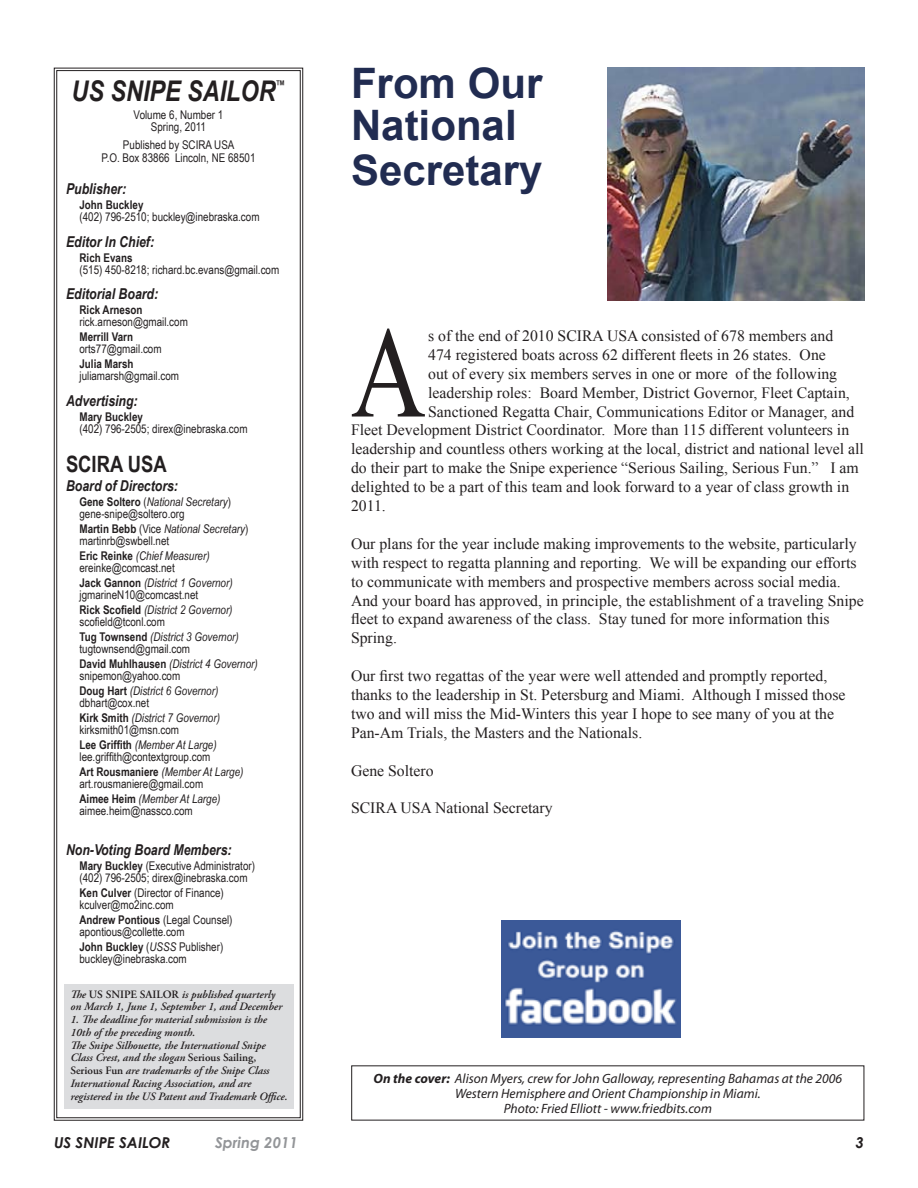
<style>
.page{position:relative;width:918px;height:1188px;background:#fff}
.page>*{position:absolute;margin:0;border:0;box-sizing:border-box;transform-origin:0 0}
.t1{font:129.9px "Times New Roman";color:#231f20;scale:.8 1}
.t2{font:700 42px/43.5px "Arial";color:#212c51}
.t3{font:italic 700 28.5px "Arial Narrow";color:#231f20}
.t4{font:700 22.5px "Arial Narrow";color:#231f20}
.t5{font:15.75px/18.9px "Times New Roman";color:#231f20}
.t6{font:italic 700 15px "Arial Narrow";color:#231f20}
.t7{font:italic 700 15px "Century Gothic";color:#231f20}
.t8{font:italic 700 15px "Century Gothic";color:#939598}
.t9{font:italic 13.5px/15px "Myriad Pro";color:#231f20;text-align:center}
.t10{font:12px/12px "Arial Narrow";color:#231f20}
.t11{font:italic 12px/12px "Arial Narrow";color:#231f20}
.t12{font:700 12px "Arial Narrow";color:#231f20}
.t13{font:italic 700 12px "Arial Narrow";color:#231f20}
.t14{font:italic 600 11.25px/12.8px "Adobe Garamond Pro";color:#231f20}
.s1{font-weight:700}
.s2{font-style:italic}
.s3{font-weight:700;font-style:normal}
.s4{font-style:normal}
</style>
<div class="page">
<svg style="left:54px;top:68px;width:249px;height:1053px"></svg>
<div style="left:56px;top:70px;width:245px;height:1048px;border:1px solid #231f20"></div>
<div style="left:64px;top:984px;width:230px;height:124px;background:#dcdddf"></div>
<img style="left:501px;top:921px;width:180px;height:117px">
<img style="left:608px;top:68px;width:256px;height:233px">
<h3 class="t3" style="left:72px;top:69px;width:205px">US SNIPE SAILOR</h3>
<p class="t13" style="left:276px;top:75px;width:11px">™</p>
<p class="t10" style="left:134px;top:108px;width:91px;text-align:center">Volume 6, Number 1<br>Spring, 2011</p>
<p class="t10" style="left:101px;top:137px;width:156px;line-height:13.5px;text-align:center">Published by SCIRA USA<br>P.O. Box 83866 Lincoln, NE 68501</p>
<p class="t6" style="left:66px;top:178px;width:62px">Publisher:</p>
<p class="t12" style="left:80px;top:196px;width:65px">John Buckley</p>
<p class="t10" style="left:80px;top:211px;width:182px">(402) 796-2510; buckley@inebraska.com</p>
<p class="t6" style="left:66px;top:230px;width:90px">Editor In Chief:</p>
<p class="t12" style="left:80px;top:249px;width:55px">Rich Evans</p>
<p class="t10" style="left:80px;top:263px;width:201px">(515) 450-8218; richard.bc.evans@gmail.com</p>
<p class="t6" style="left:66px;top:283px;width:94px">Editorial Board:</p>
<p class="t12" style="left:80px;top:301px;width:65px">Rick Arneson</p>
<p class="t10" style="left:80px;top:316px;width:110px">rick.arneson@gmail.com</p>
<p class="t12" style="left:80px;top:328px;width:55px">Merrill Varn</p>
<p class="t10" style="left:80px;top:343px;width:84px">orts77@gmail.com</p>
<p class="t12" style="left:80px;top:355px;width:56px">Julia Marsh</p>
<p class="t10" style="left:80px;top:370px;width:101px">juliamarsh@gmail.com</p>
<p class="t6" style="left:66px;top:389px;width:73px">Advertising:</p>
<p class="t12" style="left:80px;top:408px;width:65px">Mary Buckley</p>
<p class="t10" style="left:80px;top:422px;width:170px">(402) 796-2505; direx@inebraska.com</p>
<h3 class="t4" style="left:66px;top:447px;width:102px">SCIRA USA</h3>
<p class="t6" style="left:66px;top:474px;width:114px">Board of Directors:</p>
<p class="t10" style="left:79px;top:495px;width:153px"><span class="s1">Gene Soltero</span> (<span class="s2">National Secretary</span>) gene-snipe@soltero.org</p>
<p class="t10" style="left:80px;top:522px;width:170px"><span class="s1">Martin Bebb</span> (Vice <span class="s2">National Secretary</span>) martinrb@swbell.net</p>
<p class="t10" style="left:79px;top:549px;width:132px"><span class="s1">Eric Reinke</span> <span class="s2">(Chief Measurer) </span>ereinke@comcast.net</p>
<p class="t10" style="left:80px;top:576px;width:155px"><span class="s1">Jack Gannon</span> <span class="s2">(District 1 Governor) </span>jgmarineN10@comcast.net</p>
<p class="t11" style="left:80px;top:603px;width:155px"><span class="s3">Rick Scofield</span> (District 2 Governor) <span class="s4">scofield@tconl.com</span></p>
<p class="t10" style="left:80px;top:630px;width:161px"><span class="s1">Tug Townsend</span> <span class="s2">(District 3 Governor) </span>tugtownsend@gmail.com</p>
<p class="t11" style="left:80px;top:657px;width:180px"><span class="s3">David Muhlhausen</span> (District 4 Governor) <span class="s4">snipemon@yahoo.com</span></p>
<p class="t11" style="left:80px;top:684px;width:140px"><span class="s3">Doug Hart</span> (District 6 Governor) <span class="s4">dbhart@cox.net</span></p>
<p class="t11" style="left:79px;top:711px;width:142px"><span class="s3">Kirk Smith</span> (District 7 Governor) <span class="s4">kirksmith01@msn.com</span></p>
<p class="t10" style="left:80px;top:738px;width:139px"><span class="s1">Lee Griffith</span> <span class="s2">(Member At Large) </span>lee.griffith@contextgroup.com</p>
<p class="t10" style="left:80px;top:765px;width:165px"><span class="s1">Art Rousmaniere</span> <span class="s2">(Member At Large) </span>art.rousmaniere@gmail.com</p>
<p class="t10" style="left:79px;top:792px;width:142px"><span class="s1">Aimee Heim</span> <span class="s2">(Member At Large) </span>aimee.heim@nassco.com</p>
<p class="t6" style="left:66px;top:838px;width:167px">Non-Voting Board Members:</p>
<p class="t10" style="left:80px;top:859px;width:177px"><span class="s1">Mary Buckley</span> (Executive Administrator) (402) 796-2505; direx@inebraska.com</p>
<p class="t10" style="left:79px;top:886px;width:146px"><span class="s1">Ken Culver</span> (Director of Finance) kculver@mo2inc.com</p>
<p class="t10" style="left:79px;top:913px;width:155px"><span class="s1">Andrew Pontious</span> (Legal Counsel) apontious@collette.com</p>
<p class="t10" style="left:80px;top:940px;width:145px"><span class="s1">John Buckley</span> (<span class="s2">USSS</span> Publisher) buckley@inebraska.com</p>
<p class="t14" style="left:70px;top:988px;width:213px">The <span class="s4">US SNIPE SAILOR</span> is published quarterly on March 1, June 1, September 1, and December</p>
<p class="t14" style="left:70px;top:1014px;width:219px">1. The deadline for material submission is the 10th of the preceding month.<br>The Snipe Silhouette, the International Snipe Class Crest, and the slogan <span class="s4">Serious Sailing, Serious Fun</span> are trademarks of the Snipe Class International Racing Association, and are registered in the US Patent and Trademark Office.</p>
<p class="t7" style="left:54px;top:1131px;width:118px">US SNIPE SAILOR</p>
<p class="t8" style="left:215px;top:1131px;width:84px">Spring 2011</p>
<h2 class="t2" style="left:351px;top:63px;width:193px">From Our<br>National<br>Secretary</h2>
<h1 class="t1" style="left:351px;top:286px;width:95px">A</h1>
<p class="t5" style="left:428px;top:326px;width:407px">s of the end of 2010 SCIRA USA consisted of 678 members and</p>
<p class="t5" style="left:428px;top:345px;width:399px">474 registered boats across 62 different fleets in 26 states. One</p>
<p class="t5" style="left:428px;top:364px;width:410px">out of every six members serves in one or more of the following</p>
<p class="t5" style="left:428px;top:383px;width:423px">leadership roles: Board Member, District Governor, Fleet Captain,</p>
<p class="t5" style="left:428px;top:402px;width:428px">Sanctioned Regatta Chair, Communications Editor or Manager, and</p>
<p class="t5" style="left:351px;top:420px;width:500px">Fleet Development District Coordinator. More than 115 different volunteers in</p>
<p class="t5" style="left:351px;top:439px;width:514px">leadership and countless others working at the local, district and national level all</p>
<p class="t5" style="left:351px;top:458px;width:509px">do their part to make the Snipe experience “Serious Sailing, Serious Fun.” I am</p>
<p class="t5" style="left:351px;top:477px;width:500px">delighted to be a part of this team and look forward to a year of class growth in</p>
<p class="t5" style="left:351px;top:496px;width:36px">2011.</p>
<p class="t5" style="left:351px;top:534px;width:514px">Our plans for the year include making improvements to the website, particularly with respect to regatta planning and reporting. We will be expanding our efforts to communicate with members and prospective members across social media.<br>And your board has approved, in principle, the establishment of a traveling Snipe fleet to expand awareness of the class. Stay tuned for more information this Spring.</p>
<p class="t5" style="left:351px;top:666px;width:496px">Our first two regattas of the year were well attended and promptly reported, thanks to the leadership in St. Petersburg and Miami. Although I missed those two and will miss the Mid-Winters this year I hope to see many of you at the Pan-Am Trials, the Masters and the Nationals.</p>
<p class="t5" style="left:351px;top:761px;width:84px">Gene Soltero</p>
<p class="t5" style="left:351px;top:798px;width:203px">SCIRA USA National Secretary</p>
<p class="t9" style="left:374px;top:1071px;width:470px"><span class="s1">On the cover:</span> Alison Myers, crew for John Galloway, representing Bahamas at the 2006<br>Western Hemisphere and Orient Championship in Miami.<br>Photo: Fried Elliott - www.friedbits.com</p>
</div>
